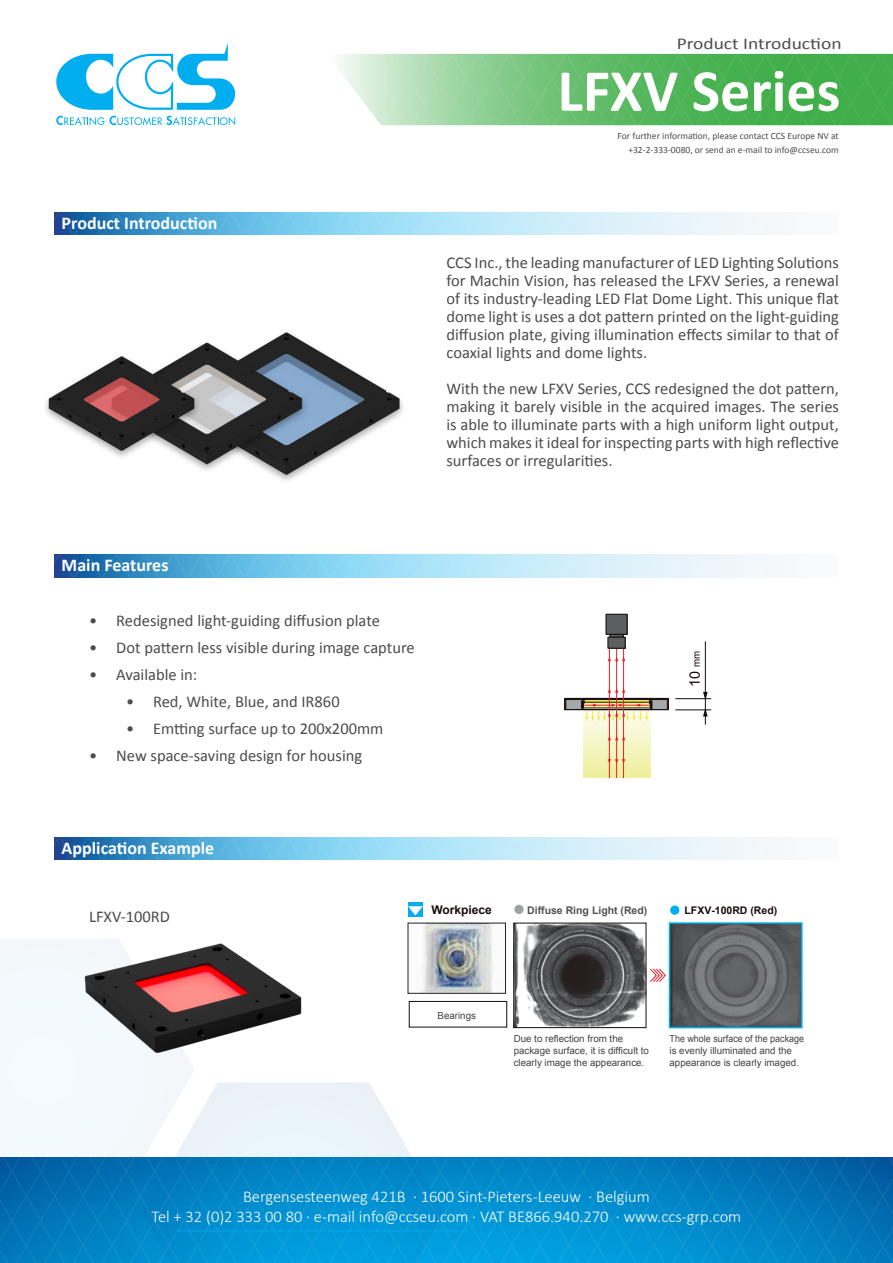
<style>
.page{position:relative;width:893px;height:1263px;background:#fff}
.page>*{position:absolute;margin:0;border:0;box-sizing:border-box;transform-origin:0 0}
.t1{font:700 60px "Calibri";color:#fff}
.t2{font:700 18px "Calibri";color:#fff}
.t3{font:16.65px "Calibri";color:#4b4c4d;scale:1.18 1}
.t4{font:16.5px/18px "Calibri";color:#4b4c4d;text-align:justify}
.t5{font:300 16.5px "Calibri";color:#fff}
.t6{font:14.4px "Arial";color:#180c0d}
.t7{font:700 12px "Arial";color:#180c0d}
.t8{font:700 10.5px "Arial";color:#525253}
.t9{font:700 10.5px "Arial";color:#180c0d}
.t10{font:9.75px/12px "Arial";color:#444445}
.t11{font:9.75px/12px "Arial";color:#444445;scale:.92 1}
.t12{font:9.6px "Calibri";color:#4b4c4d}
.s1{font-size:9.6px}
</style>
<div class="page">
<svg style="left:340px;top:54px;width:553px;height:71px;background:#71c278"></svg>
<svg style="left:54px;top:213px;width:721px;height:22px;background:#98cde8"></svg>
<img style="left:45px;top:332px;width:358px;height:149px">
<svg style="left:583px;top:721px;width:68px;height:57px;background:#f4f3be"></svg>
<div style="left:565px;top:698px;width:103px;height:12px;background:#a6a9ab"></div>
<svg style="left:667px;top:698px;width:2px;height:12px"></svg>
<hr style="left:617px;top:709px;width:51px;height:1px;background:#180c0d">
<hr style="left:617px;top:698px;width:51px;height:1px;background:#180c0d">
<hr style="left:566px;top:699px;width:101px;height:1px;background:#180c0d">
<svg style="left:564px;top:698px;width:3px;height:12px"></svg>
<hr style="left:565px;top:709px;width:49px;height:1px;background:#180c0d">
<hr style="left:565px;top:698px;width:49px;height:1px;background:#180c0d">
<hr style="left:675px;top:710px;width:36px;height:1px;background:#180c0d">
<hr style="left:675px;top:698px;width:36px;height:1px;background:#180c0d">
<hr style="left:705px;top:641px;width:1px;height:84px;background:#180c0d">
<svg style="left:703px;top:692px;width:5px;height:8px"></svg>
<svg style="left:703px;top:708px;width:5px;height:8px"></svg>
<svg style="left:608px;top:656px;width:17px;height:5px"></svg>
<svg style="left:608px;top:735px;width:17px;height:5px"></svg>
<svg style="left:581px;top:688px;width:71px;height:33px"></svg>
<hr style="left:616px;top:647px;width:1px;height:131px;background:#ee1f26">
<hr style="left:623px;top:647px;width:1px;height:131px;background:#ee1f26">
<hr style="left:609px;top:647px;width:1px;height:131px;background:#ee1f26">
<svg style="left:608px;top:759px;width:17px;height:5px"></svg>
<div style="left:606px;top:614px;width:21px;height:20px;background:#5c5f60"></div>
<div style="left:606px;top:614px;width:21px;height:20px;border:1px solid #180c0d"></div>
<div style="left:609px;top:634px;width:14px;height:3px;border:1px solid #180c0d"></div>
<div style="left:608px;top:637px;width:17px;height:11px;background:#5c5f60"></div>
<div style="left:608px;top:637px;width:17px;height:11px;border:1px solid #180c0d"></div>
<div style="left:0;top:939px;width:142px;height:219px;background:#f3fafd"></div>
<svg style="left:142px;top:1082px;width:303px;height:76px"></svg>
<svg style="left:56px;top:43px;width:179px;height:67px"></svg>
<svg style="left:56px;top:116px;width:179px;height:9px"></svg>
<svg style="left:0;top:1158px;width:893px;height:105px;background:#0185c6"></svg>
<svg style="left:54px;top:555px;width:721px;height:22px;background:#98cde8"></svg>
<svg style="left:54px;top:837px;width:721px;height:23px;background:#98cde8"></svg>
<svg style="left:670px;top:905px;width:9px;height:10px"></svg>
<div style="left:408px;top:902px;width:15px;height:15px;background:#00aeef"></div>
<svg style="left:408px;top:906px;width:15px;height:9px"></svg>
<img style="left:516px;top:925px;width:128px;height:101px">
<div style="left:514px;top:923px;width:132px;height:105px;border:1px solid #180c0d"></div>
<img style="left:672px;top:925px;width:128px;height:100px">
<div style="left:669px;top:922px;width:134px;height:106px;border:2px solid #00aeef"></div>
<svg style="left:650px;top:968px;width:16px;height:14px"></svg>
<img style="left:416px;top:925px;width:79px;height:66px">
<div style="left:408px;top:923px;width:98px;height:70px;border:1px solid #231f20"></div>
<svg style="left:514px;top:905px;width:10px;height:9px"></svg>
<div style="left:409px;top:1001px;width:98px;height:26px;border:1px solid #180c0d"></div>
<img style="left:19px;top:939px;width:338px;height:145px">
<p class="t3" style="left:677px;top:33px;width:141px">Product Introduction</p>
<p class="t1" style="left:557px;top:52px;width:284px">LFXV Series</p>
<p class="t2" style="left:62px;top:211px;width:157px">Product Introduction</p>
<p class="t12" style="left:618px;top:130px;width:223px">For further information, please contact CCS Europe NV at</p>
<p class="t12" style="left:628px;top:144px;width:212px">+32-2-333-0080, or send an e-mail to info@ccseu.com</p>
<p class="t4" style="left:446px;top:254px;width:394px">CCS Inc., the leading manufacturer of LED Lighting Solutions for Machin Vision, has released the LFXV Series, a renewal of its industry-leading LED Flat Dome Light. This unique flat dome light is uses a dot pattern printed on the light-guiding diffusion plate, giving illumination effects similar to that of coaxial lights and dome lights.</p>
<p class="t4" style="left:446px;top:380px;width:394px">With the new LFXV Series, CCS redesigned the dot pattern, making it barely visible in the acquired images. The series is able to illuminate parts with a high uniform light output, which makes it ideal for inspecting parts with high reflective surfaces or irregularities.</p>
<p class="t2" style="left:62px;top:553px;width:108px">Main Features</p>
<p class="t4" style="left:89px;top:611px;width:292px">• Redesigned light-guiding diffusion plate</p>
<p class="t4" style="left:89px;top:638px;width:327px">• Dot pattern less visible during image capture</p>
<p class="t4" style="left:89px;top:665px;width:110px">• Available in:</p>
<p class="t4" style="left:126px;top:692px;width:215px">• Red, White, Blue, and IR860</p>
<p class="t4" style="left:126px;top:719px;width:259px">• Emtting surface up to 200x200mm</p>
<p class="t4" style="left:89px;top:746px;width:274px">• New space-saving design for housing</p>
<p class="t2" style="left:62px;top:836px;width:154px">Application Example</p>
<p class="t4" style="left:89px;top:908px;width:82px">LFXV-100RD</p>
<p class="t7" style="left:431px;top:902px;width:62px">Workpiece</p>
<p class="t8" style="left:527px;top:903px;width:122px">Diffuse Ring Light (Red)</p>
<p class="t6" style="left:685px;top:687px;width:38px;rotate:-90deg">10 <span class="s1">mm</span></p>
<p class="t9" style="left:684px;top:903px;width:94px">LFXV-100RD (Red)</p>
<p class="t10" style="left:437px;top:1009px;width:40px">Bearings</p>
<p class="t10" style="left:514px;top:1032px;width:137px">Due to reflection from the package surface, it is difficult to clearly image the appearance.</p>
<p class="t11" style="left:669px;top:1032px;width:148px">The whole surface of the package is evenly illuminated and the appearance is clearly imaged.</p>
<p class="t5" style="left:243px;top:1186px;width:408px">Bergensesteenweg 421B · 1600 Sint-Pieters-Leeuw · Belgium</p>
<p class="t5" style="left:152px;top:1206px;width:591px">Tel + 32 (0)2 333 00 80 · e-mail info@ccseu.com · VAT BE866.940.270 · www.ccs-grp.com</p>
</div>
